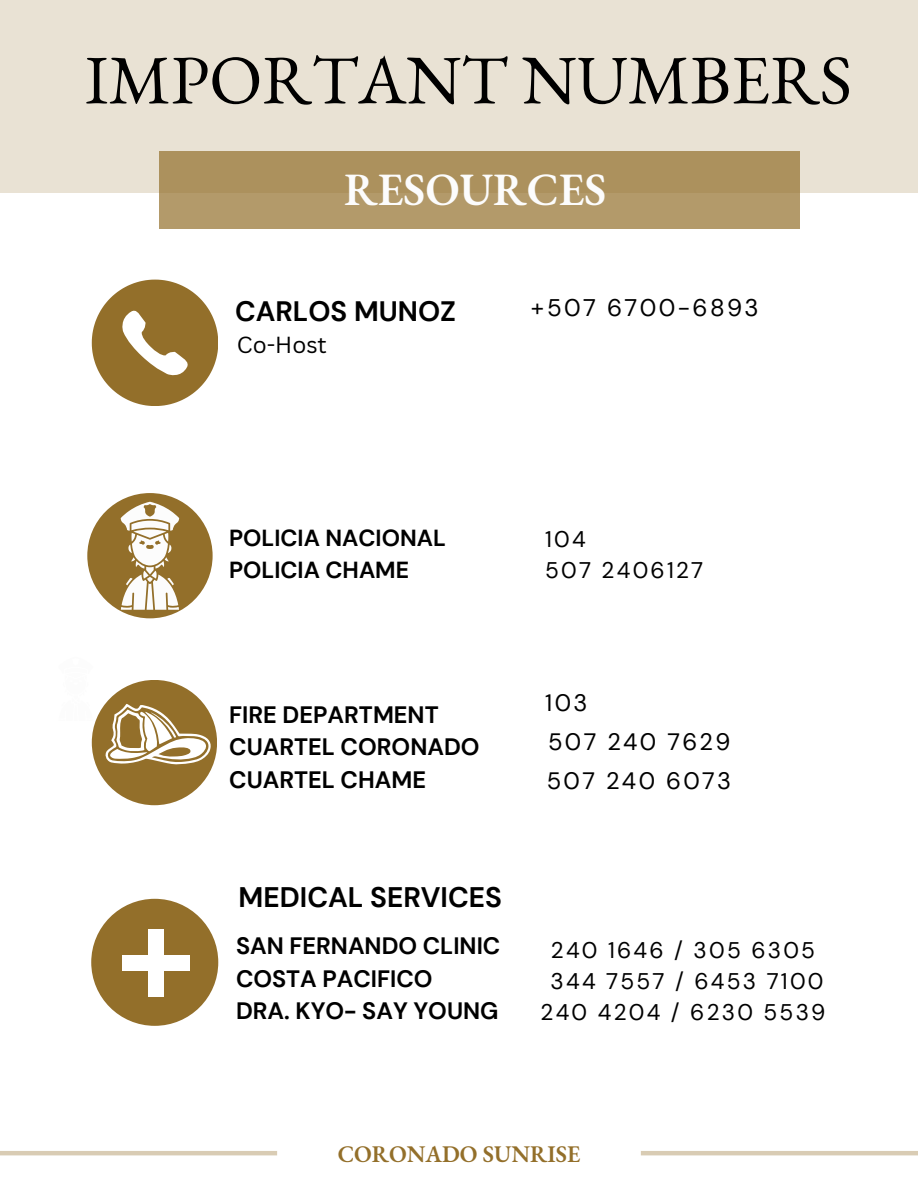
<style>
.page{position:relative;width:918px;height:1188px;background:#fff}
.page>*{position:absolute;margin:0;border:0;box-sizing:border-box;transform-origin:0 0}
.t1{font:69.45px "EB Garamond";color:#000}
.t2{font:600 45.15px "EB Garamond";color:#fcfcfc}
.t3{font:700 28.2px "DM Sans";color:#000}
.t4{font:700 28.05px "DM Sans";color:#000}
.t5{font:24px "DM Sans";letter-spacing:.1em;color:#000}
.t6{font:700 23.7px/32.7px "DM Sans";color:#000}
.t7{font:23.7px "DM Sans";letter-spacing:.1em;color:#000}
.t8{font:700 23.25px/31.5px "DM Sans";color:#000}
.t9{font:600 23.25px "EB Garamond";color:#936f2a}
.t10{font:22.65px "Canva Sans";color:#000}
.t11{font:22.5px/30.8px "DM Sans";letter-spacing:.1em;color:#000}
</style>
<div class="page">
<div style="left:0;top:0;width:918px;height:192px;background:#e9e2d4"></div>
<div style="left:159px;top:151px;width:641px;height:78px;background:linear-gradient(to right,#af9563,#af9563)"></div>
<svg style="left:92px;top:280px;width:126px;height:126px"></svg>
<hr style="left:0;top:1151px;width:277px;height:4px;background:#d9ccb4">
<hr style="left:641px;top:1151px;width:277px;height:4px;background:#d9ccb4">
<div style="left:87px;top:493px;width:126px;height:125px;background:#936f2a;border-radius:50%"></div>
<svg style="left:121px;top:502px;width:58px;height:108px"></svg>
<div style="left:92px;top:680px;width:125px;height:125px;background:#936f2a;border-radius:50%"></div>
<svg style="left:104px;top:704px;width:108px;height:60px"></svg>
<div style="left:91px;top:899px;width:127px;height:127px;background:#936f2a;border-radius:50%"></div>
<div style="left:122px;top:955px;width:67px;height:16px;background:#fff"></div>
<div style="left:148px;top:929px;width:16px;height:67px;background:#fff"></div>
<h1 class="t1" style="left:85px;top:33px;width:769px">IMPORTANT NUMBERS</h1>
<h2 class="t2" style="left:344px;top:160px;width:264px">RESOURCES</h2>
<p class="t4" style="left:235px;top:293px;width:222px">CARLOS MUNOZ</p>
<h3 class="t5" style="left:531px;top:293px;width:230px">+507 6700-6893</h3>
<p class="t10" style="left:237px;top:329px;width:92px">Co-Host</p>
<p class="t8" style="left:229px;top:523px;width:218px">POLICIA NACIONAL<br>POLICIA CHAME</p>
<h4 class="t11" style="left:545px;top:523px;width:160px;line-height:31.5px">104<br>507 2406127</h4>
<p class="t6" style="left:229px;top:698px;width:252px">FIRE DEPARTMENT<br>CUARTEL CORONADO<br>CUARTEL CHAME</p>
<p class="t7" style="left:545px;top:687px;width:44px">103</p>
<h4 class="t7" style="left:548px;top:726px;width:184px">507 240 7629</h4>
<h5 class="t7" style="left:547px;top:766px;width:186px">507 240 6073</h5>
<h5 class="t3" style="left:239px;top:879px;width:265px">MEDICAL SERVICES</h5>
<h5 class="t6" style="left:236px;top:930px;width:266px">SAN FERNANDO CLINIC<br>COSTA PACIFICO<br>DRA. KYO- SAY YOUNG</h5>
<h5 class="t11" style="left:541px;top:935px;width:286px;text-align:center">240 1646 / 305 6305<br>344 7557 / 6453 7100<br>240 4204 / 6230 5539</h5>
<h5 class="t9" style="left:338px;top:1139px;width:244px">CORONADO SUNRISE</h5>
</div>
